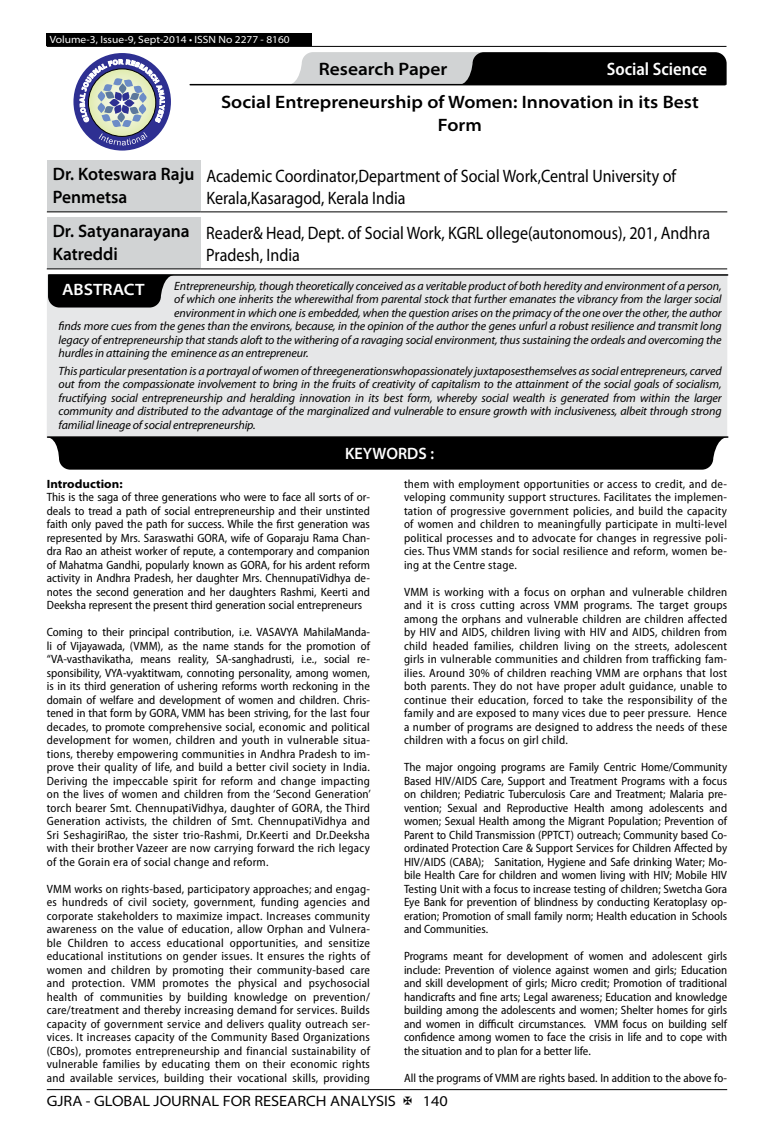
<style>
.page{position:relative;width:774px;height:1136px;background:#fff}
.page>*{position:absolute;margin:0;border:0;box-sizing:border-box;transform-origin:0 0}
.t1{font:18px/21.6px "Myriad Pro";color:#000;scale:.89 1}
.t2{font:600 semi-expanded 18px/23.4px "Myriad Pro";color:#000;text-align:center}
.t3{font:600 semi-expanded 18px/23.4px "Myriad Pro";color:#000;scale:.9 1}
.t4{font:600 semi-condensed 18px "Myriad Pro";color:#fff}
.t5{font:600 semi-expanded 16.5px "Myriad Pro";color:#fff;scale:.9 1}
.t6{font:600 semi-expanded 16.5px "Myriad Pro";color:#fff}
.t7{font:semi-expanded 15px "Myriad Pro";color:#000}
.t8{font:semi-condensed 12px/13.5px "Myriad Pro";letter-spacing:.005em;color:#000;text-align:justify}
.t9{font:italic 12px/13.5px "Myriad Pro";letter-spacing:-.01em;color:#000;text-align:justify}
.t10{font:700 semi-expanded 12px "Myriad Pro";color:#000}
.t11{font:semi-expanded 10.5px "Myriad Pro";color:#fff}
</style>
<div class="page">
<hr style="left:47px;top:1089px;width:680px;height:1px;background:#000">
<div style="left:47px;top:33px;width:265px;height:13px;background:#000"></div>
<hr style="left:47px;top:46px;width:679px;height:1px;background:#000">
<svg style="left:288px;top:52px;width:439px;height:33px;background:#5a5a5b"></svg>
<hr style="left:190px;top:84px;width:535px;height:1px;background:#000">
<div style="left:73px;top:53px;width:98px;height:97px;background:#2e3092;border-radius:50%"></div>
<svg style="left:80px;top:59px;width:85px;height:86px"></svg>
<div style="left:47px;top:160px;width:153px;height:52px;background:#d1d3d4"></div>
<hr style="left:47px;top:211px;width:153px;height:1px;background:#000">
<hr style="left:200px;top:211px;width:527px;height:1px;background:#000">
<div style="left:47px;top:217px;width:153px;height:52px;background:#d1d3d4"></div>
<hr style="left:47px;top:268px;width:153px;height:1px;background:#000">
<hr style="left:200px;top:268px;width:527px;height:1px;background:#000">
<div style="left:47px;top:274px;width:680px;height:162px;background:#e6e7e8"></div>
<hr style="left:49px;top:274px;width:679px;height:2px;background:#000">
<svg style="left:48px;top:275px;width:126px;height:32px;background:#161616"></svg>
<hr style="left:48px;top:436px;width:680px;height:2px;background:#000">
<div style="left:47px;top:437px;width:680px;height:32px;background:#000"></div>
<div style="left:72px;top:446px;width:635px;height:17px;background:#000"></div>
<p class="t11" style="left:50px;top:34px;width:241px">Volume-3, Issue-9, Sept-2014 • ISSN No 2277 - 8160</p>
<h1 class="t2" style="left:319px;top:58px;width:130px">Research Paper</h1>
<h1 class="t4" style="left:607px;top:59px;width:102px">Social Science</h1>
<h1 class="t2" style="left:221px;top:91px;width:479px">Social Entrepreneurship of Women: Innovation in its Best<br>Form</h1>
<h1 class="t3" style="left:53px;top:162px;width:159px">Dr. Koteswara Raju<br>Penmetsa</h1>
<h1 class="t1" style="left:206px;top:166px;width:529px">Academic Coordinator,Department of Social Work,Central University of<br>Kerala,Kasaragod, Kerala India</h1>
<h1 class="t3" style="left:53px;top:219px;width:154px">Dr. Satyanarayana<br>Katreddi</h1>
<h1 class="t1" style="left:206px;top:222px;width:568px">Reader&amp; Head, Dept. of Social Work, KGRL ollege(autonomous), 201, Andhra<br>Pradesh, India</h1>
<p class="t9" style="left:174px;top:279px;width:549px">Entrepreneurship, though theoretically conceived as a veritable product of both heredity and environment of a person,</p>
<p class="t9" style="left:174px;top:292px;width:549px">of which one inherits the wherewithal from parental stock that further emanates the vibrancy from the larger social</p>
<p class="t9" style="left:174px;top:306px;width:549px">environment in which one is embedded, when the question arises on the primacy of the one over the other, the author</p>
<p class="t9" style="left:59px;top:319px;width:664px">finds more cues from the genes than the environs, because, in the opinion of the author the genes unfurl a robust resilience and transmit long</p>
<p class="t9" style="left:59px;top:333px;width:664px">legacy of entrepreneurship that stands aloft to the withering of a ravaging social environment, thus sustaining the ordeals and overcoming the</p>
<p class="t9" style="left:59px;top:346px;width:252px">hurdles in attaining the eminence as an entrepreneur.</p>
<p class="t9" style="left:59px;top:364px;width:664px">This particular presentation is a portrayal of women of threegenerationswhopassionately juxtaposesthemselves as social entrepreneurs, carved out from the compassionate involvement to bring in the fruits of creativity of capitalism to the attainment of the social goals of socialism, fructifying social entrepreneurship and heralding innovation in its best form, whereby social wealth is generated from within the larger community and distributed to the advantage of the marginalized and vulnerable to ensure growth with inclusiveness, albeit through strong familial lineage of social entrepreneurship.</p>
<h2 class="t6" style="left:62px;top:280px;width:84px">ABSTRACT</h2>
<h2 class="t5" style="left:345px;top:444px;width:100px">KEYWORDS :</h2>
<p class="t10" style="left:47px;top:476px;width:77px">Introduction:</p>
<p class="t8" style="left:47px;top:490px;width:325px">This is the saga of three generations who were to face all sorts of or&shy;deals to tread a path of social entrepreneurship and their unstinted faith only paved the path for success. While the first generation was represented by Mrs. Saraswathi GORA, wife of Goparaju Rama Chan&shy;dra Rao an atheist worker of repute, a contemporary and companion of Mahatma Gandhi, popularly known as GORA, for his ardent reform activity in Andhra Pradesh, her daughter Mrs. ChennupatiVidhya de&shy;notes the second generation and her daughters Rashmi, Keerti and Deeksha represent the present third generation social entrepreneurs</p>
<p class="t8" style="left:47px;top:625px;width:326px">Coming to their principal contribution, i.e. VASAVYA MahilaManda&shy;li of Vijayawada, (VMM), as the name stands for the promotion of “VA-vasthavikatha, means reality, SA-sanghadrusti, i.e., social re&shy;sponsibility, VYA-vyaktitwam, connoting personality, among women, is in its third generation of ushering reforms worth reckoning in the domain of welfare and development of women and children. Chris&shy;tened in that form by GORA, VMM has been striving, for the last four decades, to promote comprehensive social, economic and political development for women, children and youth in vulnerable situa&shy;tions, thereby empowering communities in Andhra Pradesh to im&shy;prove their quality of life, and build a better civil society in India.<br>Deriving the impeccable spirit for reform and change impacting on the lives of women and children from the ‘Second Generation’ torch bearer Smt. ChennupatiVidhya, daughter of GORA, the Third Generation activists, the children of Smt. ChennupatiVidhya and Sri SeshagiriRao, the sister trio-Rashmi, Dr.Keerti and Dr.Deeksha with their brother Vazeer are now carrying forward the rich legacy of the Gorain era of social change and reform.</p>
<p class="t8" style="left:47px;top:882px;width:325px">VMM works on rights-based, participatory approaches; and engag&shy;es hundreds of civil society, government, funding agencies and corporate stakeholders to maximize impact. Increases community awareness on the value of education, allow Orphan and Vulnera&shy;ble Children to access educational opportunities, and sensitize educational institutions on gender issues. It ensures the rights of women and children by promoting their community-based care and protection. VMM promotes the physical and psychosocial health of communities by building knowledge on prevention/ care/treatment and thereby increasing demand for services. Builds capacity of government service and delivers quality outreach ser&shy;vices. It increases capacity of the Community Based Organizations (CBOs), promotes entrepreneurship and financial sustainability of vulnerable families by educating them on their economic rights and available services, building their vocational skills, providing</p>
<p class="t8" style="left:404px;top:477px;width:325px">them with employment opportunities or access to credit, and de&shy;veloping community support structures. Facilitates the implemen&shy;tation of progressive government policies, and build the capacity of women and children to meaningfully participate in multi-level political processes and to advocate for changes in regressive poli&shy;cies. Thus VMM stands for social resilience and reform, women be&shy;ing at the Centre stage.</p>
<p class="t8" style="left:404px;top:585px;width:325px">VMM is working with a focus on orphan and vulnerable children and it is cross cutting across VMM programs. The target groups among the orphans and vulnerable children are children affected by HIV and AIDS, children living with HIV and AIDS, children from child headed families, children living on the streets, adolescent girls in vulnerable communities and children from trafficking fam&shy;ilies. Around 30% of children reaching VMM are orphans that lost both parents. They do not have proper adult guidance, unable to continue their education, forced to take the responsibility of the family and are exposed to many vices due to peer pressure. Hence a number of programs are designed to address the needs of these children with a focus on girl child.</p>
<p class="t8" style="left:404px;top:760px;width:325px">The major ongoing programs are Family Centric Home/Community Based HIV/AIDS Care, Support and Treatment Programs with a focus on children; Pediatric Tuberculosis Care and Treatment; Malaria pre&shy;vention; Sexual and Reproductive Health among adolescents and women; Sexual Health among the Migrant Population; Prevention of Parent to Child Transmission (PPTCT) outreach; Community based Co&shy;ordinated Protection Care &amp; Support Services for Children Affected by HIV/AIDS (CABA); Sanitation, Hygiene and Safe drinking Water; Mo&shy;bile Health Care for children and women living with HIV; Mobile HIV Testing Unit with a focus to increase testing of children; Swetcha Gora Eye Bank for prevention of blindness by conducting Keratoplasy op&shy;eration; Promotion of small family norm; Health education in Schools and Communities.</p>
<p class="t8" style="left:404px;top:949px;width:325px">Programs meant for development of women and adolescent girls include: Prevention of violence against women and girls; Education and skill development of girls; Micro credit; Promotion of traditional handicrafts and fine arts; Legal awareness; Education and knowledge building among the adolescents and women; Shelter homes for girls and women in difficult circumstances. VMM focus on building self confidence among women to face the crisis in life and to cope with the situation and to plan for a better life.</p>
<p class="t8" style="left:404px;top:1071px;width:325px">All the programs of VMM are rights based. In addition to the above fo-</p>
<p class="t7" style="left:47px;top:1092px;width:351px">GJRA - GLOBAL JOURNAL FOR RESEARCH ANALYSIS</p>
<p class="t7" style="left:423px;top:1092px;width:27px">140</p>
</div>
